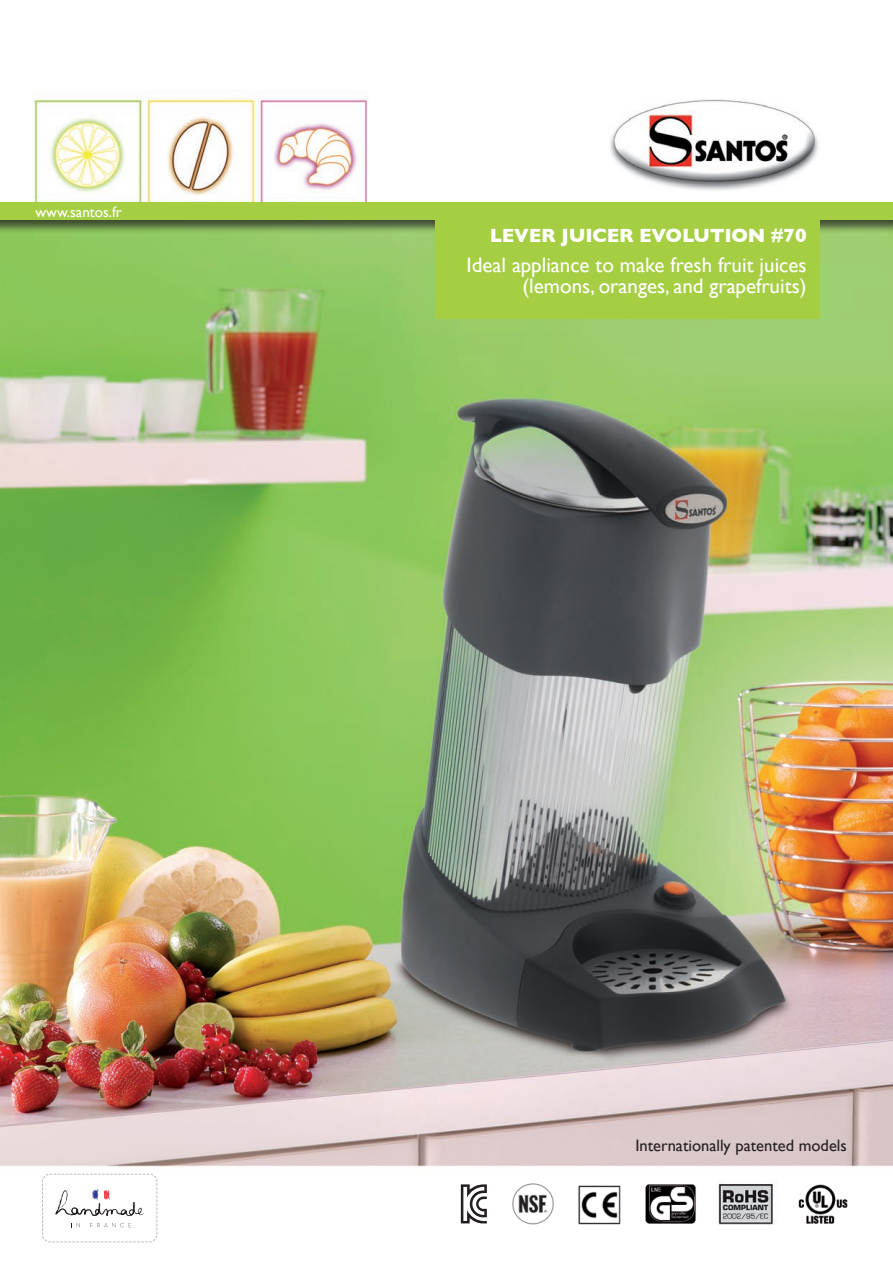
<style>
.page{position:relative;width:893px;height:1263px;background:#fff}
.page>*{position:absolute;margin:0;border:0;box-sizing:border-box;transform-origin:0 0}
.t1{font:21px/21px "Gill Sans";color:#fff;text-align:right}
.t2{font:700 19.5px "Gill Sans";letter-spacing:-.01em;color:#fff}
.t3{font:16.5px "Gill Sans";color:#231f20}
.t4{font:15px "Gill Sans";color:#fff}
</style>
<div class="page">
<img style="left:0;top:92px;width:893px;height:1151px">
<div style="left:0;top:201px;width:893px;height:33px;background:#231f20;opacity:.76"></div>
<div style="left:0;top:203px;width:893px;height:17px;background:#a5ce43"></div>
<div style="left:435px;top:203px;width:384px;height:116px;background:#a5ce43"></div>
<img style="left:608px;top:100px;width:211px;height:92px">
<img style="left:792px;top:1181px;width:63px;height:45px">
<img style="left:715px;top:1181px;width:63px;height:45px">
<img style="left:640px;top:1181px;width:62px;height:45px">
<img style="left:569px;top:1181px;width:63px;height:45px">
<img style="left:503px;top:1181px;width:63px;height:45px">
<svg style="left:461px;top:1184px;width:26px;height:39px"></svg>
<div style="left:43px;top:1174px;width:114px;height:68px;background:#fff;border-radius:6px"></div>
<div style="left:42px;top:1174px;width:115px;height:68px;border:1px dashed #bcbdc0;border-radius:6px"></div>
<svg style="left:71px;top:1223px;width:9px;height:4px"></svg>
<svg style="left:90px;top:1223px;width:41px;height:4px"></svg>
<svg style="left:55px;top:1189px;width:89px;height:27px"></svg>
<p class="t4" style="left:35px;top:203px;width:88px">www.santos.fr</p>
<p class="t2" style="left:490px;top:224px;width:318px">LEVER JUICER EVOLUTION #70</p>
<p class="t1" style="left:467px;top:254px;width:341px">Ideal appliance to make fresh fruit juices (lemons, oranges, and grapefruits)</p>
<p class="t3" style="left:635px;top:1136px;width:213px">Internationally patented models</p>
</div>
